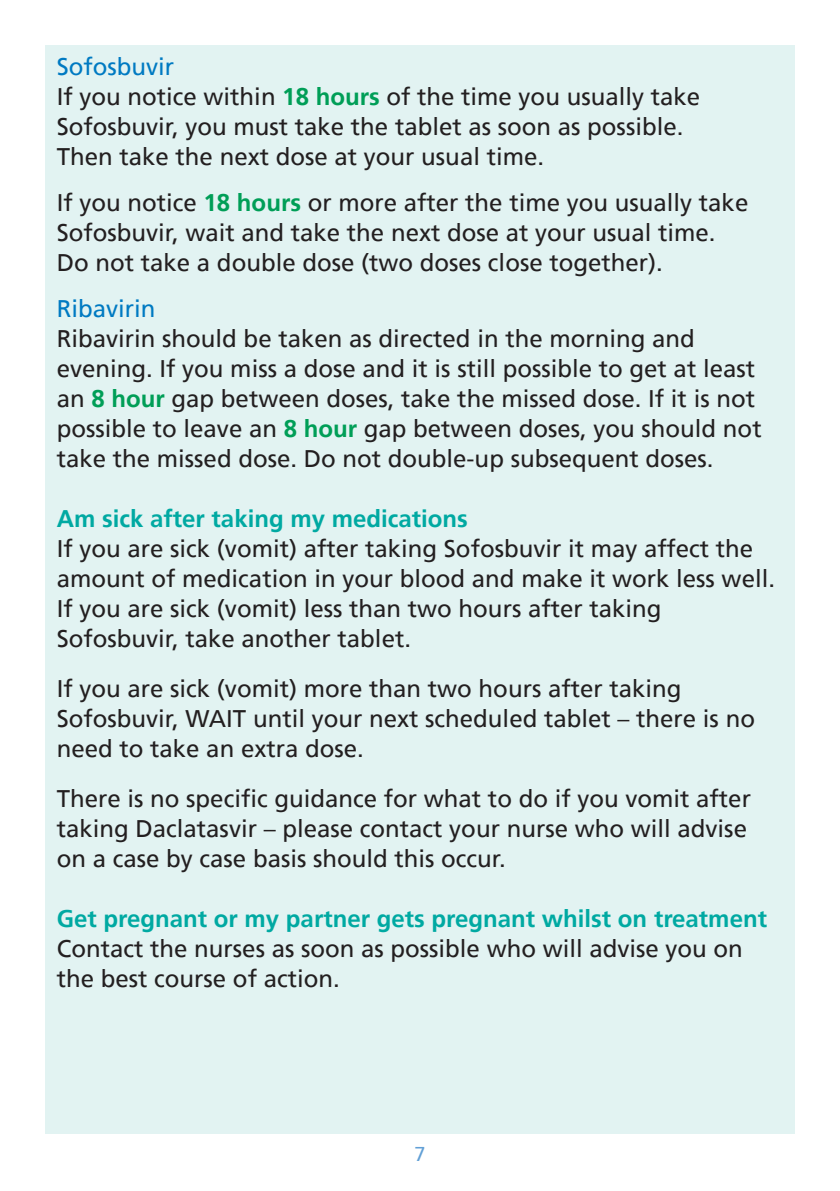
<style>
.page{position:relative;width:840px;height:1191px;background:#fff}
.page>*{position:absolute;margin:0;border:0;box-sizing:border-box;transform-origin:0 0}
.t1{font:24px/30px "Frutiger";color:#231f20}
.t2{font:700 24px "Frutiger";color:#00a9a2}
.t3{font:24px "Frutiger";color:#007ac2}
.t4{font:20px "Frutiger";color:#62a0d6}
.s1{font-weight:700;color:#009e57}
</style>
<div class="page">
<div style="left:45px;top:45px;width:749px;height:1089px;background:#e2f3f2"></div>
<p class="t3" style="left:57px;top:52px;width:119px">Sofosbuvir</p>
<p class="t1" style="left:57px;top:81px;width:644px">If you notice within <span class="s1">18 hours</span> of the time you usually take</p>
<p class="t1" style="left:57px;top:111px;width:627px">Sofosbuvir, you must take the tablet as soon as possible.</p>
<p class="t1" style="left:57px;top:141px;width:488px">Then take the next dose at your usual time.</p>
<p class="t1" style="left:57px;top:187px;width:692px">If you notice <span class="s1">18 hours</span> or more after the time you usually take<br>Sofosbuvir, wait and take the next dose at your usual time.</p>
<p class="t1" style="left:57px;top:247px;width:607px">Do not take a double dose (two doses close together).</p>
<p class="t3" style="left:57px;top:294px;width:100px">Ribavirin</p>
<p class="t1" style="left:57px;top:323px;width:639px">Ribavirin should be taken as directed in the morning and</p>
<p class="t1" style="left:57px;top:353px;width:706px">evening. If you miss a dose and it is still possible to get at least an <span class="s1">8 hour</span> gap between doses, take the missed dose. If it is not possible to leave an <span class="s1">8 hour</span> gap between doses, you should not take the missed dose. Do not double-up subsequent doses.</p>
<p class="t2" style="left:57px;top:504px;width:412px">Am sick after taking my medications</p>
<p class="t1" style="left:57px;top:533px;width:719px">If you are sick (vomit) after taking Sofosbuvir it may affect the amount of medication in your blood and make it work less well.</p>
<p class="t1" style="left:57px;top:593px;width:606px">If you are sick (vomit) less than two hours after taking</p>
<p class="t1" style="left:57px;top:623px;width:355px">Sofosbuvir, take another tablet.</p>
<p class="t1" style="left:57px;top:673px;width:626px">If you are sick (vomit) more than two hours after taking</p>
<p class="t1" style="left:57px;top:703px;width:699px">Sofosbuvir, WAIT until your next scheduled tablet – there is no need to take an extra dose.</p>
<p class="t1" style="left:57px;top:783px;width:695px">There is no specific guidance for what to do if you vomit after taking Daclatasvir – please contact your nurse who will advise</p>
<p class="t1" style="left:57px;top:843px;width:450px">on a case by case basis should this occur.</p>
<p class="t2" style="left:57px;top:904px;width:711px">Get pregnant or my partner gets pregnant whilst on treatment</p>
<p class="t1" style="left:57px;top:933px;width:687px">Contact the nurses as soon as possible who will advise you on the best course of action.</p>
<p class="t4" style="left:414px;top:1141px;width:13px">7</p>
</div>
